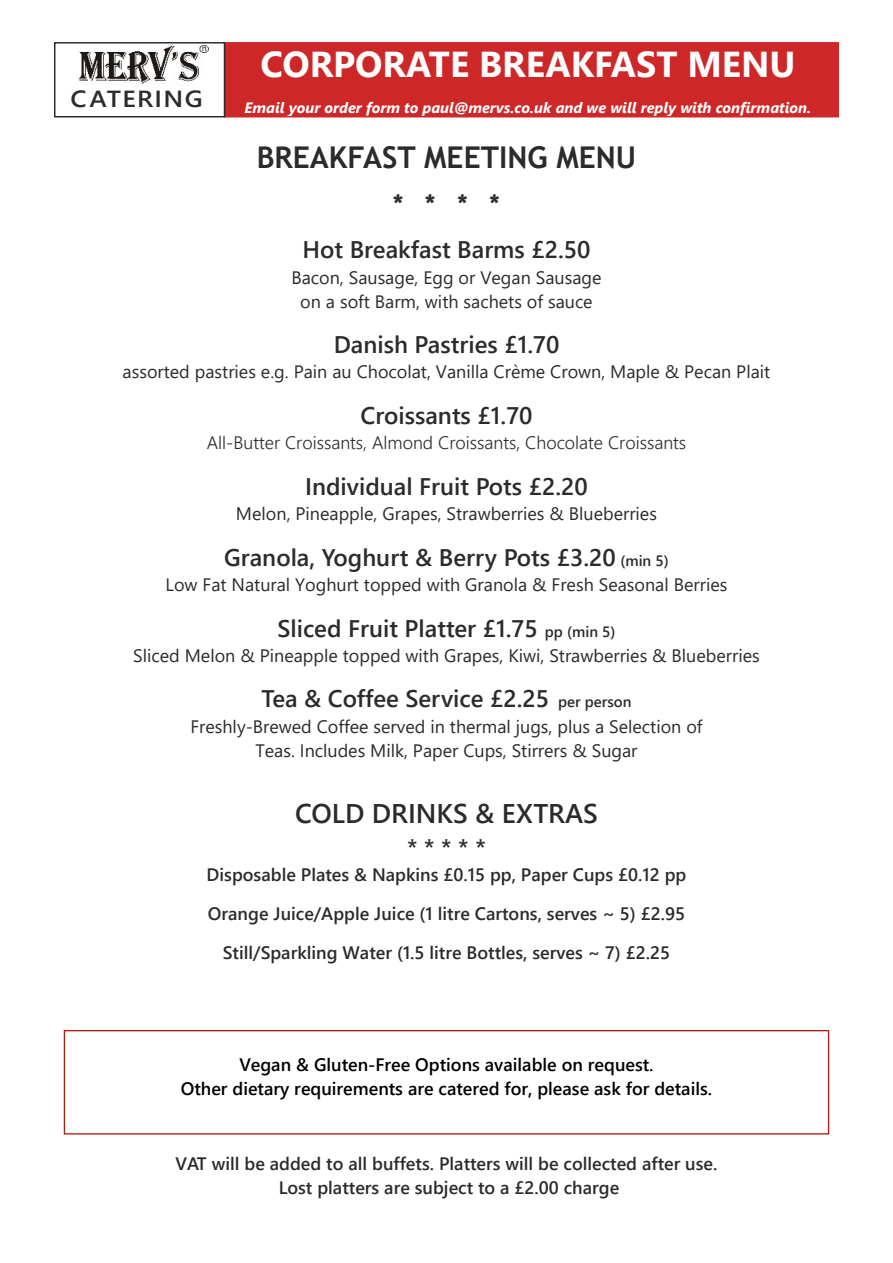
<style>
.page{position:relative;width:893px;height:1263px;background:#fff}
.page>*{position:absolute;margin:0;border:0;box-sizing:border-box;transform-origin:0 0}
.t1{font:700 36px "Segoe UI";color:#fefefe}
.t2{font:700 30px "Trebuchet MS";color:#2c2b2a}
.t3{font:600 27px "Segoe UI";color:#2c2b2a}
.t4{font:600 24px "Segoe UI";color:#2c2b2a}
.t5{font:700 24px "Trebuchet MS";color:#2c2b2a}
.t6{font:600 23.25px "Segoe UI";color:#2c2b2a;scale:1.11 1}
.t7{font:18px/24px "Segoe UI";color:#2c2b2a;text-align:center}
.t8{font:600 18px/39px "Segoe UI";color:#2c2b2a;text-align:center}
.t9{font:600 18px/24px "Segoe UI";color:#000;text-align:center}
.t10{font:300 18px "Segoe UI";color:#2c2b2a}
.t11{font:italic 700 15px "Segoe UI";color:#fefefe}
.s1{font-size:15px}
</style>
<div class="page">
<div style="left:225px;top:43px;width:614px;height:74px;background:#ce2728"></div>
<div style="left:224px;top:42px;width:615px;height:75px;border:1px solid #ce2728"></div>
<img style="left:78px;top:45px;width:131px;height:39px">
<div style="left:54px;top:42px;width:171px;height:75px;border:1px solid #2c2b2a"></div>
<div style="left:64px;top:1030px;width:765px;height:104px;border:1px solid #aa2015"></div>
<h1 class="t1" style="left:260px;top:50px;width:537px">CORPORATE BREAKFAST MENU</h1>
<p class="t6" style="left:70px;top:90px;width:121px">CAT E R I N G</p>
<p class="t11" style="left:245px;top:102px;width:568px">Email your order form to paul@mervs.co.uk and we will reply with confirmation.</p>
<h2 class="t2" style="left:257px;top:146px;width:381px">BREAKFAST MEETING MENU</h2>
<h3 class="t5" style="left:393px;top:194px;width:108px">* * * *</h3>
<h3 class="t4" style="left:302px;top:241px;width:289px">Hot Breakfast Barms £2.50</h3>
<p class="t7" style="left:291px;top:267px;width:312px">Bacon, Sausage, Egg or Vegan Sausage on a soft Barm, with sachets of sauce</p>
<h3 class="t4" style="left:334px;top:335px;width:227px">Danish Pastries £1.70</h3>
<p class="t7" style="left:123px;top:362px;width:649px">assorted pastries e.g. Pain au Chocolat, Vanilla Crème Crown, Maple &amp; Pecan Plait</p>
<h3 class="t4" style="left:360px;top:406px;width:174px">Croissants £1.70</h3>
<p class="t10" style="left:207px;top:436px;width:481px">All-Butter Croissants, Almond Croissants, Chocolate Croissants</p>
<h3 class="t4" style="left:305px;top:477px;width:284px">Individual Fruit Pots £2.20</h3>
<p class="t7" style="left:236px;top:504px;width:422px">Melon, Pineapple, Grapes, Strawberries &amp; Blueberries</p>
<h3 class="t4" style="left:224px;top:548px;width:446px">Granola, Yoghurt &amp; Berry Pots £3.20 <span class="s1">(min 5)</span></h3>
<p class="t7" style="left:166px;top:574px;width:563px">Low Fat Natural Yoghurt topped with Granola &amp; Fresh Seasonal Berries</p>
<h3 class="t4" style="left:277px;top:619px;width:340px">Sliced Fruit Platter £1.75 <span class="s1">pp (min 5)</span></h3>
<p class="t7" style="left:133px;top:645px;width:628px">Sliced Melon &amp; Pineapple topped with Grapes, Kiwi, Strawberries &amp; Blueberries</p>
<h3 class="t4" style="left:261px;top:690px;width:372px">Tea &amp; Coffee Service £2.25 <span class="s1">per person</span></h3>
<p class="t7" style="left:190px;top:716px;width:514px">Freshly-Brewed Coffee served in thermal jugs, plus a Selection of<br>Teas. Includes Milk, Paper Cups, Stirrers &amp; Sugar</p>
<h3 class="t3" style="left:295px;top:803px;width:304px">COLD DRINKS &amp; EXTRAS</h3>
<h3 class="t4" style="left:407px;top:838px;width:80px">* * * * *</h3>
<p class="t8" style="left:207px;top:857px;width:481px">Disposable Plates &amp; Napkins £0.15 pp, Paper Cups £0.12 pp<br>Orange Juice/Apple Juice (1 litre Cartons, serves ~ 5) £2.95<br>Still/Sparkling Water (1.5 litre Bottles, serves ~ 7) £2.25</p>
<p class="t9" style="left:181px;top:1054px;width:533px">Vegan &amp; Gluten-Free Options available on request.<br>Other dietary requirements are catered for, please ask for details.</p>
<p class="t8" style="left:176px;top:1153px;width:543px;line-height:24px">VAT will be added to all buffets. Platters will be collected after use.<br>Lost platters are subject to a £2.00 charge</p>
</div>
